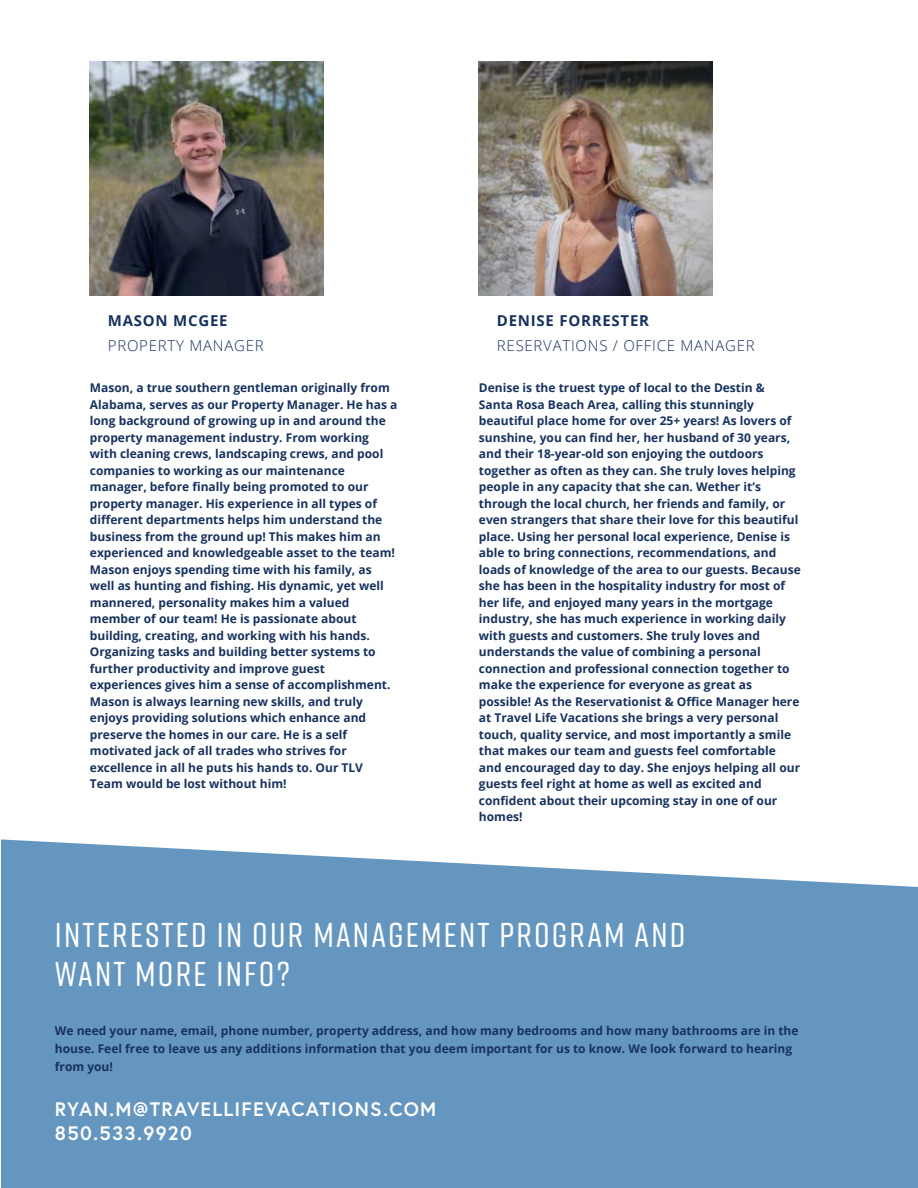
<style>
.page{position:relative;width:918px;height:1188px;background:#fff}
.page>*{position:absolute;margin:0;border:0;box-sizing:border-box;transform-origin:0 0}
.t1{font:500 34.5px/39px "Rift Soft";letter-spacing:.065em;color:#fff}
.t2{font:700 19.5px/24px "Europa";letter-spacing:.065em;color:#fff}
.t3{font:300 15px "Open Sans";letter-spacing:.05em;color:#18325e}
.t4{font:700 15px "Open Sans";letter-spacing:.05em;color:#18325e}
.t5{font:700 12px/16.5px "Open Sans";color:#18325e}
</style>
<div class="page">
<svg style="left:1px;top:839px;width:917px;height:349px;background:#6f9dc4"></svg>
<img style="left:90px;top:62px;width:234px;height:234px">
<img style="left:479px;top:62px;width:234px;height:234px">
<p class="t4" style="left:108px;top:310px;width:121px">MASON MCGEE</p>
<p class="t3" style="left:108px;top:335px;width:157px">PROPERTY MANAGER</p>
<p class="t4" style="left:497px;top:310px;width:154px">DENISE FORRESTER</p>
<p class="t3" style="left:497px;top:335px;width:259px">RESERVATIONS / OFFICE MANAGER</p>
<p class="t5" style="left:90px;top:379px;width:309px">Mason, a true southern gentleman originally from Alabama, serves as our Property Manager. He has a long background of growing up in and around the property management industry. From working with cleaning crews, landscaping crews, and pool companies to working as our maintenance manager, before finally being promoted to our property manager. His experience in all types of different departments helps him understand the business from the ground up! This makes him an experienced and knowledgeable asset to the team!<br>Mason enjoys spending time with his family, as well as hunting and fishing. His dynamic, yet well mannered, personality makes him a valued member of our team! He is passionate about building, creating, and working with his hands.<br>Organizing tasks and building better systems to further productivity and improve guest experiences gives him a sense of accomplishment.<br>Mason is always learning new skills, and truly enjoys providing solutions which enhance and preserve the homes in our care. He is a self motivated jack of all trades who strives for excellence in all he puts his hands to. Our TLV Team would be lost without him!</p>
<p class="t5" style="left:479px;top:379px;width:323px">Denise is the truest type of local to the Destin &amp; Santa Rosa Beach Area, calling this stunningly beautiful place home for over 25+ years! As lovers of sunshine, you can find her, her husband of 30 years, and their 18-year-old son enjoying the outdoors together as often as they can. She truly loves helping people in any capacity that she can. Wether it’s through the local church, her friends and family, or even strangers that share their love for this beautiful place. Using her personal local experience, Denise is able to bring connections, recommendations, and loads of knowledge of the area to our guests. Because she has been in the hospitality industry for most of her life, and enjoyed many years in the mortgage industry, she has much experience in working daily with guests and customers. She truly loves and understands the value of combining a personal connection and professional connection together to make the experience for everyone as great as possible! As the Reservationist &amp; Office Manager here at Travel Life Vacations she brings a very personal touch, quality service, and most importantly a smile that makes our team and guests feel comfortable and encouraged day to day. She enjoys helping all our guests feel right at home as well as excited and confident about their upcoming stay in one of our homes!</p>
<h1 class="t1" style="left:55px;top:914px;width:632px">INTERESTED IN OUR MANAGEMENT PROGRAM AND<br>WANT MORE INFO?</h1>
<p class="t5" style="left:55px;top:1021px;width:745px;line-height:18px">We need your name, email, phone number, property address, and how many bedrooms and how many bathrooms are in the house. Feel free to leave us any additions information that you deem important for us to know. We look forward to hearing from you!</p>
<h2 class="t2" style="left:55px;top:1097px;width:383px">RYAN.M@TRAVELLIFEVACATIONS.COM<br>850.533.9920</h2>
</div>
